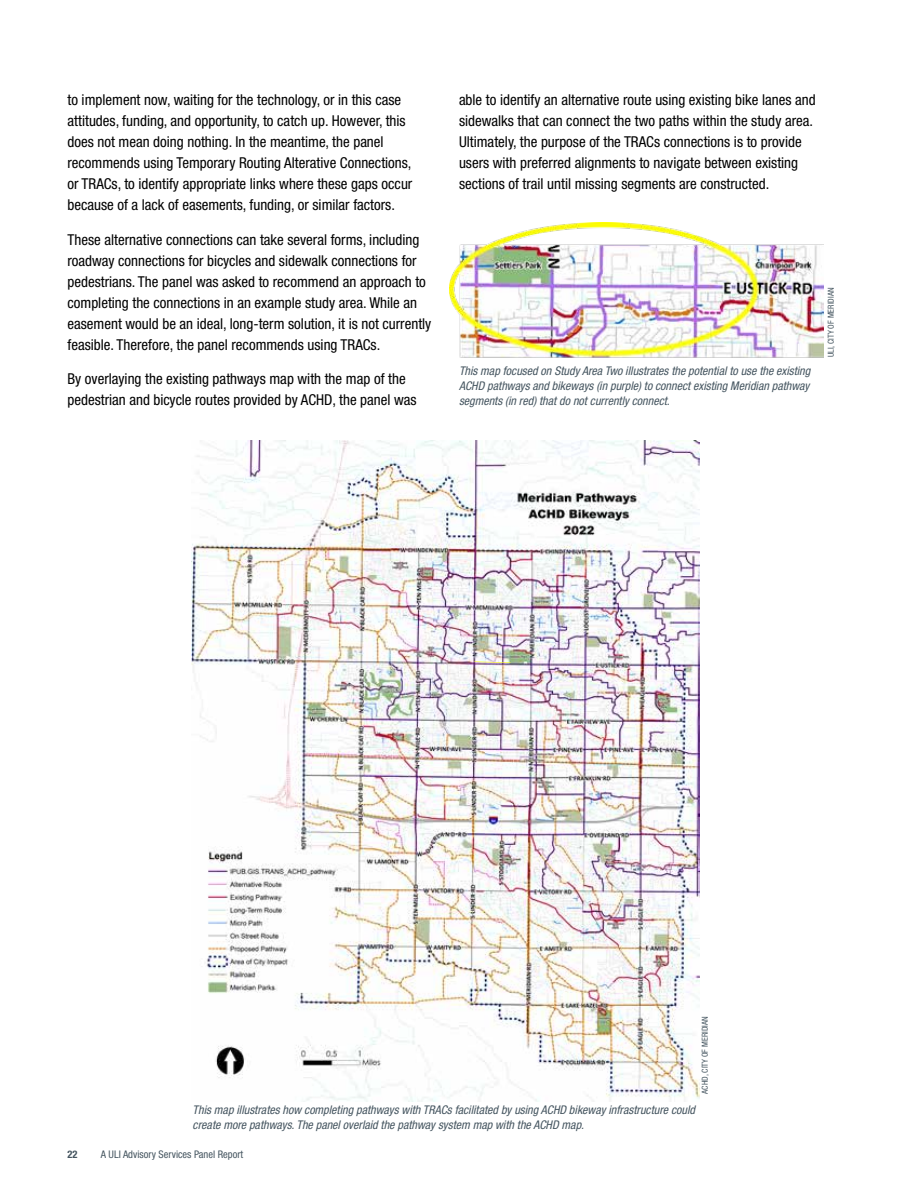
<style>
.page{position:relative;width:918px;height:1188px;background:#fff}
.page>*{position:absolute;margin:0;border:0;box-sizing:border-box;transform-origin:0 0}
.t1{font:condensed 15px/21px "Helvetica Neue LT Std";color:#000}
.t2{font:italic condensed 12px/15px "Helvetica Neue LT Std";color:#455560;text-align:justify}
.t3{font:condensed 10.5px "Helvetica Neue LT Std";color:#455560}
.t4{font:700 condensed 10.5px "Helvetica Neue LT Std";color:#455560}
.t5{font:condensed 8.25px "Helvetica Neue LT Std";color:#455560}
</style>
<div class="page">
<img style="left:191px;top:440px;width:509px;height:661px">
<img style="left:475px;top:662px;width:36px;height:1px">
<img style="left:450px;top:222px;width:374px;height:136px">
<p class="t1" style="left:68px;top:89px;width:346px">to implement now, waiting for the technology, or in this case attitudes, funding, and opportunity, to catch up. However, this does not mean doing nothing. In the meantime, the panel recommends using Temporary Routing Alterative Connections, or TRACs, to identify appropriate links where these gaps occur because of a lack of easements, funding, or similar factors.</p>
<p class="t1" style="left:68px;top:229px;width:365px">These alternative connections can take several forms, including roadway connections for bicycles and sidewalk connections for pedestrians. The panel was asked to recommend an approach to completing the connections in an example study area. While an easement would be an ideal, long-term solution, it is not currently feasible. Therefore, the panel recommends using TRACs.</p>
<p class="t1" style="left:68px;top:368px;width:351px">By overlaying the existing pathways map with the map of the pedestrian and bicycle routes provided by ACHD, the panel was</p>
<p class="t1" style="left:459px;top:89px;width:358px">able to identify an alternative route using existing bike lanes and sidewalks that can connect the two paths within the study area.<br>Ultimately, the purpose of the TRACs connections is to provide users with preferred alignments to navigate between existing sections of trail until missing segments are constructed.</p>
<p class="t2" style="left:459px;top:363px;width:353px">This map focused on Study Area Two illustrates the potential to use the existing ACHD pathways and bikeways (in purple) to connect existing Meridian pathway segments (in red) that do not currently connect.</p>
<p class="t5" style="left:826px;top:357px;width:71px;rotate:-90deg">ULI, CITY OF MERIDIAN</p>
<p class="t5" style="left:700px;top:1094px;width:79px;rotate:-90deg">ACHD, CITY OF MERIDIAN</p>
<p class="t2" style="left:193px;top:1103px;width:504px">This map illustrates how completing pathways with TRACs facilitated by using ACHD bikeway infrastructure could create more pathways. The panel overlaid the pathway system map with the ACHD map.</p>
<p class="t4" style="left:68px;top:1148px;width:12px">22</p>
<p class="t3" style="left:101px;top:1148px;width:144px">A ULI Advisory Services Panel Report</p>
</div>
